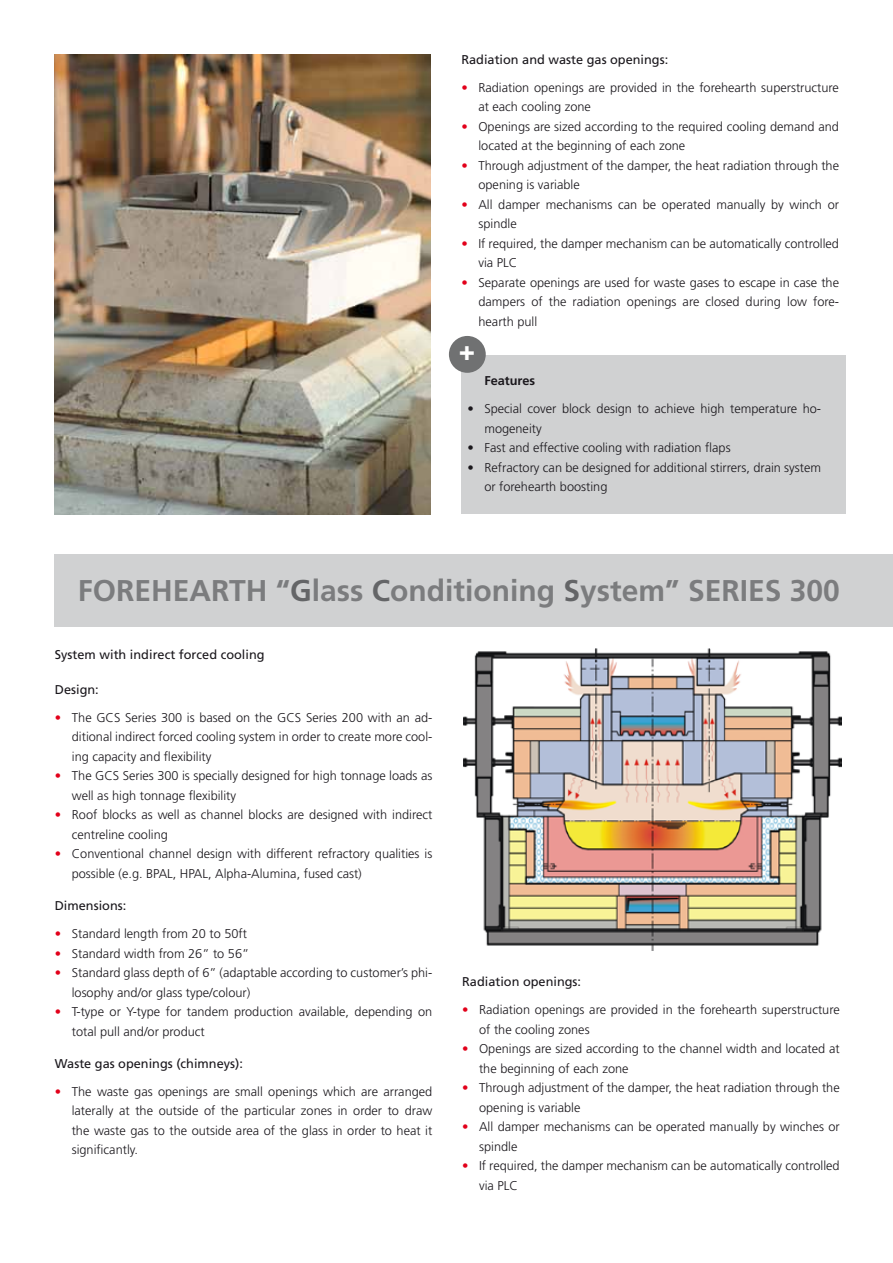
<style>
.page{position:relative;width:893px;height:1263px;background:#fff}
.page>*{position:absolute;margin:0;border:0;box-sizing:border-box;transform-origin:0 0}
.t1{font:700 30px "Frutiger";color:#7b7c7e}
.t2{font:900 27.3px "Frutiger";color:#fff}
.t3{font:300 12.75px/19.5px "Frutiger";color:#1a171c}
.t4{font:12.75px "Frutiger";color:#1a171c}
.t5{font:700 12.75px "Frutiger";color:#1a171c}
.s1{color:#e2001a}
.s2{color:#646567}
</style>
<div class="page">
<div style="left:461px;top:355px;width:384px;height:158px;background:#d0d1d2"></div>
<div style="left:449px;top:336px;width:37px;height:37px;background:#707172;border-radius:50%"></div>
<img style="left:54px;top:54px;width:377px;height:460px">
<div style="left:54px;top:555px;width:839px;height:72px;background:#d0d1d2"></div>
<img style="left:464px;top:648px;width:378px;height:303px">
<p class="t4" style="left:461px;top:52px;width:208px">Radiation and waste gas openings:</p>
<p class="t3" style="left:478px;top:78px;width:362px;text-indent:-17px"><span class="s1">•</span> Radiation openings are provided in the forehearth superstructure at each cooling zone</p>
<p class="t3" style="left:478px;top:117px;width:362px;text-indent:-17px"><span class="s1">•</span> Openings are sized according to the required cooling demand and located at the beginning of each zone</p>
<p class="t3" style="left:478px;top:156px;width:362px;text-indent:-17px"><span class="s1">•</span> Through adjustment of the damper, the heat radiation through the opening is variable</p>
<p class="t3" style="left:478px;top:195px;width:362px;text-indent:-17px"><span class="s1">•</span> All damper mechanisms can be operated manually by winch or spindle</p>
<p class="t3" style="left:478px;top:234px;width:362px;text-indent:-17px"><span class="s1">•</span> If required, the damper mechanism can be automatically controlled via PLC</p>
<p class="t3" style="left:478px;top:273px;width:362px;text-align:justify;text-indent:-17px"><span class="s1">•</span> Separate openings are used for waste gases to escape in case the dampers of the radiation openings are closed during low fore&shy;hearth pull</p>
<h2 class="t2" style="left:459px;top:334px;width:18px">+</h2>
<p class="t5" style="left:484px;top:373px;width:52px">Features</p>
<p class="t3" style="left:484px;top:399px;width:338px;text-indent:-17px">• Special cover block design to achieve high temperature ho&shy;mogeneity</p>
<p class="t3" style="left:467px;top:438px;width:265px">• Fast and effective cooling with radiation flaps</p>
<p class="t3" style="left:484px;top:458px;width:338px;text-indent:-17px">• Refractory can be designed for additional stirrers, drain system or forehearth boosting</p>
<h1 class="t1" style="left:78px;top:573px;width:35px">Forehearth</h1>
<h1 class="t1" style="left:276px;top:573px;width:445px">“<span class="s2">G</span>lass <span class="s2">C</span>onditioning <span class="s2">S</span>ystem” Series</h1>
<h1 class="t1" style="left:790px;top:573px;width:52px">300</h1>
<p class="t4" style="left:55px;top:647px;width:211px">System with indirect forced cooling</p>
<p class="t4" style="left:55px;top:682px;width:45px">Design:</p>
<p class="t3" style="left:72px;top:708px;width:362px;text-align:justify;text-indent:-17px"><span class="s1">•</span> The GCS Series 300 is based on the GCS Series 200 with an ad&shy;ditional indirect forced cooling system in order to create more cool&shy;ing capacity and flexibility</p>
<p class="t3" style="left:72px;top:766px;width:362px;text-indent:-17px"><span class="s1">•</span> The GCS Series 300 is specially designed for high tonnage loads as well as high tonnage flexibility</p>
<p class="t3" style="left:72px;top:805px;width:362px;text-indent:-17px"><span class="s1">•</span> Roof blocks as well as channel blocks are designed with indirect centreline cooling</p>
<p class="t3" style="left:72px;top:844px;width:362px;text-indent:-17px"><span class="s1">•</span> Conventional channel design with different refractory qualities is possible (e.g. BPAL, HPAL, Alpha-Alumina, fused cast)</p>
<p class="t4" style="left:55px;top:898px;width:73px">Dimensions:</p>
<p class="t3" style="left:55px;top:924px;width:194px"><span class="s1">•</span> Standard length from 20 to 50ft</p>
<p class="t3" style="left:55px;top:943px;width:196px"><span class="s1">•</span> Standard width from 26” to 56”</p>
<p class="t3" style="left:72px;top:963px;width:362px;text-indent:-17px"><span class="s1">•</span> Standard glass depth of 6” (adaptable according to customer’s phi&shy;losophy and/or glass type/colour)</p>
<p class="t3" style="left:72px;top:1002px;width:362px;text-indent:-17px"><span class="s1">•</span> T-type or Y-type for tandem production available, depending on total pull and/or product</p>
<p class="t4" style="left:55px;top:1056px;width:190px">Waste gas openings (chimneys):</p>
<p class="t3" style="left:72px;top:1081px;width:362px;text-align:justify;text-indent:-17px"><span class="s1">•</span> The waste gas openings are small openings which are arranged laterally at the outside of the particular zones in order to draw the waste gas to the outside area of the glass in order to heat it significantly.</p>
<p class="t4" style="left:462px;top:974px;width:121px">Radiation openings:</p>
<p class="t3" style="left:479px;top:1000px;width:362px;text-indent:-17px"><span class="s1">•</span> Radiation openings are provided in the forehearth superstructure of the cooling zones</p>
<p class="t3" style="left:479px;top:1039px;width:362px;text-indent:-17px"><span class="s1">•</span> Openings are sized according to the channel width and located at the beginning of each zone</p>
<p class="t3" style="left:479px;top:1078px;width:362px;text-indent:-17px"><span class="s1">•</span> Through adjustment of the damper, the heat radiation through the opening is variable</p>
<p class="t3" style="left:479px;top:1117px;width:362px;text-indent:-17px"><span class="s1">•</span> All damper mechanisms can be operated manually by winches or spindle</p>
<p class="t3" style="left:479px;top:1156px;width:362px;text-indent:-17px"><span class="s1">•</span> If required, the damper mechanism can be automatically controlled via PLC</p>
</div>
